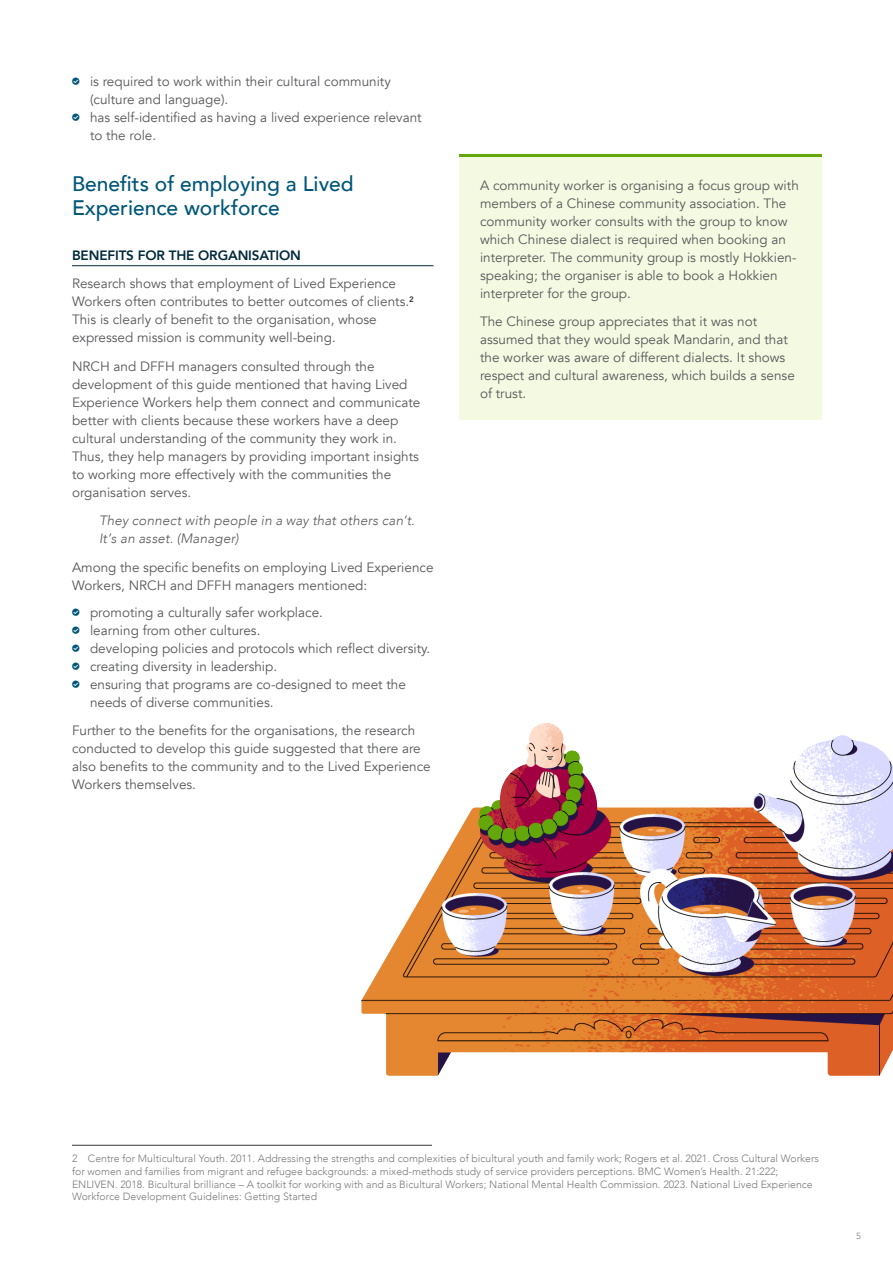
<style>
.page{position:relative;width:893px;height:1263px;background:#fff}
.page>*{position:absolute;margin:0;border:0;box-sizing:border-box;transform-origin:0 0}
.Section{font:500 21px/24px "Avenir";color:#005677}
.Body{font:13.5px/18px "Avenir";color:#57585a}
.Body_Indented{font:italic 300 13.5px/18px "Avenir";letter-spacing:.01em;color:#57585a}
.SubSection{font:800 13.5px "Avenir";letter-spacing:-.01em;color:#022a3a}
.Byline{font:300 10.5px/12.6px "Avenir";color:#7a7a7a}
.t1{font:9px "Avenir";color:#858585}
</style>
<div class="page">
<hr style="left:72px;top:265px;width:362px;height:1px;background:#022a3a">
<hr style="left:72px;top:1145px;width:360px;height:1px;background:#333">
<div style="left:459px;top:155px;width:362px;height:265px;background:#f4fae2"></div>
<hr style="left:459px;top:155px;width:362px;height:2px;background:#63a70a">
<img style="left:361px;top:724px;width:532px;height:352px">
<p class="Body" style="left:90px;top:72px;width:302px">is required to work within their cultural community (culture and language).</p>
<p class="Body" style="left:90px;top:108px;width:333px">has self-identified as having a lived experience relevant to the role.</p>
<p class="Section" style="left:72px;top:170px;width:283px">Benefits of employing a Lived<br>Experience workforce</p>
<p class="SubSection" style="left:72px;top:244px;width:230px">BENEFITS FOR THE ORGANISATION</p>
<p class="Body" style="left:72px;top:275px;width:343px">Research shows that employment of Lived Experience Workers often contributes to better outcomes of clients.<sup>2<br></sup>This is clearly of benefit to the organisation, whose expressed mission is community well-being.</p>
<p class="Body" style="left:72px;top:357px;width:350px">NRCH and DFFH managers consulted through the development of this guide mentioned that having Lived Experience Workers help them connect and communicate better with clients because these workers have a deep cultural understanding of the community they work in.<br>Thus, they help managers by providing important insights to working more effectively with the communities the organisation serves.</p>
<p class="Body_Indented" style="left:99px;top:511px;width:317px">They connect with people in a way that others can’t.<br>It’s an asset. (Manager)</p>
<p class="Body" style="left:72px;top:558px;width:363px">Among the specific benefits on employing Lived Experience<br>Workers, NRCH and DFFH managers mentioned:</p>
<p class="Body" style="left:90px;top:603px;width:234px">promoting a culturally safer workplace.</p>
<p class="Body" style="left:90px;top:621px;width:172px">learning from other cultures.</p>
<p class="Body" style="left:90px;top:639px;width:342px">developing policies and protocols which reflect diversity.</p>
<p class="Body" style="left:90px;top:657px;width:189px">creating diversity in leadership.</p>
<p class="Body" style="left:90px;top:675px;width:317px">ensuring that programs are co-designed to meet the needs of diverse communities.</p>
<p class="Body" style="left:72px;top:722px;width:360px">Further to the benefits for the organisations, the research conducted to develop this guide suggested that there are also benefits to the community and to the Lived Experience Workers themselves.</p>
<p class="Body" style="left:480px;top:176px;width:320px">A community worker is organising a focus group with members of a Chinese community association. The community worker consults with the group to know which Chinese dialect is required when booking an interpreter. The community group is mostly Hokkien&shy;speaking; the organiser is able to book a Hokkien interpreter for the group.</p>
<p class="Body" style="left:480px;top:313px;width:316px">The Chinese group appreciates that it was not assumed that they would speak Mandarin, and that the worker was aware of different dialects. It shows respect and cultural awareness, which builds a sense of trust.</p>
<p class="Byline" style="left:72px;top:1152px;width:749px">2 Centre for Multicultural Youth. 2011. Addressing the strengths and complexities of bicultural youth and family work; Rogers et al. 2021. Cross Cultural Workers for women and families from migrant and refugee backgrounds: a mixed-methods study of service providers perceptions. BMC Women’s Health. 21:222; ENLIVEN. 2018. Bicultural brilliance – A toolkit for working with and as Bicultural Workers; National Mental Health Commission. 2023. National Lived Experience Workforce Development Guidelines: Getting Started</p>
<p class="t1" style="left:856px;top:1231px;width:7px">5</p>
</div>
